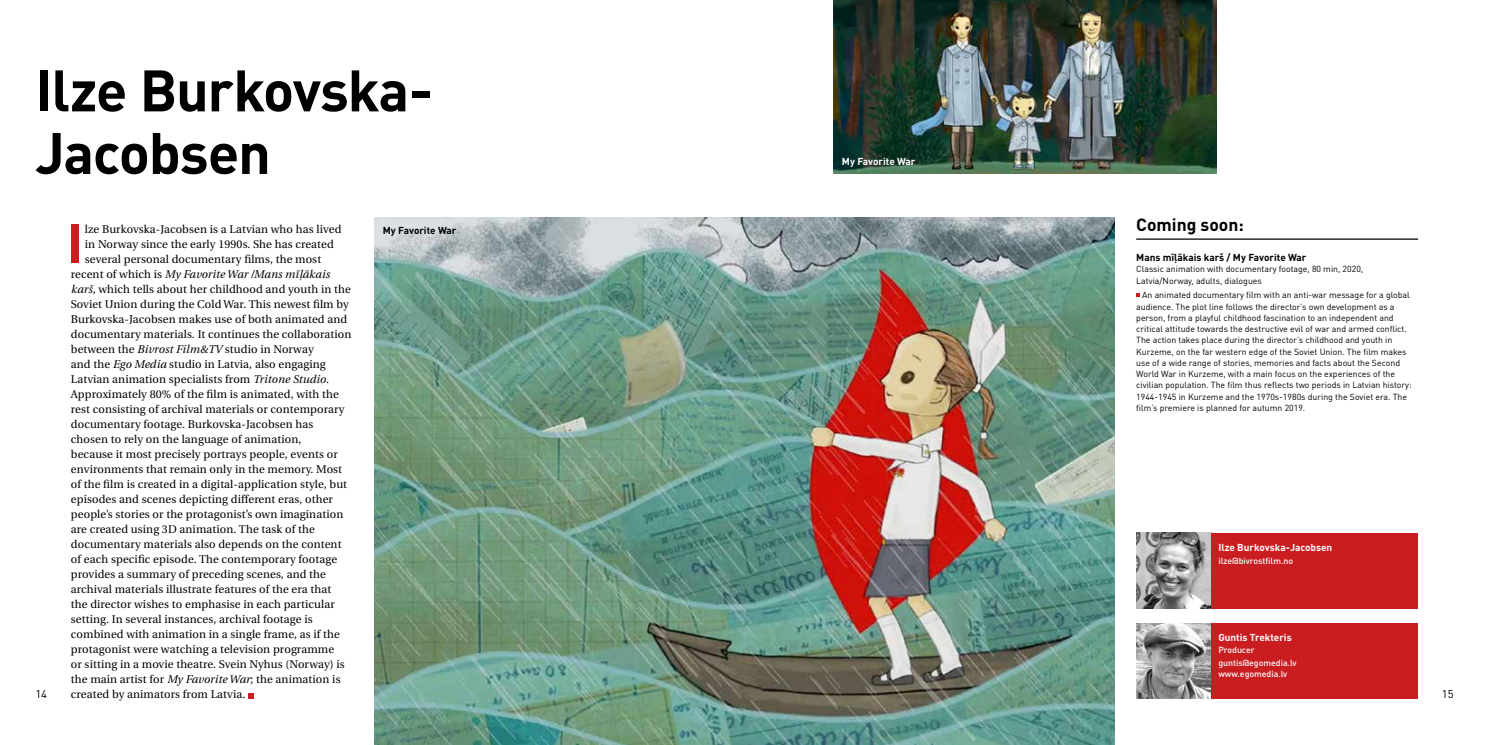
<style>
.page{position:relative;width:1489px;height:745px;background:#fff}
.page>*{position:absolute;margin:0;border:0;box-sizing:border-box;transform-origin:0 0}
.t1{font:700 57.5px/62.5px "DIN Pro";letter-spacing:-.025em;color:#000}
.t2{font:700 53.38px "DIN Pro";color:#ca1d20}
.t3{font:700 17.5px "DIN Pro";color:#000}
.t4{font:11.25px "Utopia CE";letter-spacing:.01em;color:#000}
.t5{font:italic 11.25px "Utopia CE";letter-spacing:.01em;color:#000}
.t6{font:11.25px "DIN Pro";color:#000}
.t7{font:700 10px "DIN Pro";color:#fff}
.t8{font:700 10px "DIN Pro";color:#000}
.t9{font:8.75px/11.2px "DIN Pro";color:#000}
.t10{font:500 8.75px/13px "DIN Pro";color:#fff}
.s1{font-style:normal}
.s2{font-style:italic}
</style>
<div class="page">
<svg style="left:248px;top:693px;width:5px;height:4px"></svg>
<hr style="left:1136px;top:238px;width:281px;height:1px;background:#000">
<svg style="left:1136px;top:293px;width:3px;height:4px"></svg>
<img style="left:1136px;top:623px;width:75px;height:74px">
<img style="left:1136px;top:532px;width:75px;height:75px">
<div style="left:1211px;top:622px;width:206px;height:75px;background:#ca1d20"></div>
<div style="left:1211px;top:532px;width:206px;height:75px;background:#ca1d20"></div>
<img style="left:374px;top:217px;width:740px;height:527px">
<img style="left:833px;top:0;width:382px;height:174px">
<h1 class="t1" style="left:35px;top:57px;width:399px">Ilze Burkovska-<br>Jacobsen</h1>
<p class="t7" style="left:842px;top:154px;width:75px">My Favorite War</p>
<h3 class="t3" style="left:1136px;top:212px;width:109px">Coming soon:</h3>
<p class="t8" style="left:1136px;top:250px;width:172px">Mans mīļākais karš / My Favorite War</p>
<p class="t9" style="left:1136px;top:263px;width:228px">Classic animation with documentary footage, 80 min, 2020,<br>Latvia/Norway, adults, dialogues</p>
<p class="t9" style="left:1136px;top:289px;width:277px;text-indent:6px">An animated documentary film with an anti-war message for a global audience. The plot line follows the director’s own development as a person, from a playful childhood fascination to an independent and critical attitude towards the destructive evil of war and armed conflict.<br>The action takes place during the director’s childhood and youth in Kurzeme, on the far western edge of the Soviet Union. The film makes use of a wide range of stories, memories and facts about the Second World War in Kurzeme, with a main focus on the experiences of the civilian population. The film thus reflects two periods in Latvian history:<br>1944-1945 in Kurzeme and the 1970s-1980s during the Soviet era. The film’s premiere is planned for autumn 2019.</p>
<h2 class="t2" style="left:66px;top:207px;width:18px">I</h2>
<p class="t4" style="left:85px;top:222px;width:258px">lze Burkovska-Jacobsen is a Latvian who has lived</p>
<p class="t8" style="left:383px;top:223px;width:75px">My Favorite War</p>
<p class="t4" style="left:85px;top:237px;width:250px">in Norway since the early 1990s. She has created</p>
<p class="t4" style="left:85px;top:252px;width:238px">several personal documentary films, the most</p>
<p class="t5" style="left:71px;top:267px;width:260px"><span class="s1">recent of which is</span> My Favorite War /Mans mīļākais</p>
<p class="t4" style="left:71px;top:282px;width:281px"><span class="s2">karš</span>, which tells about her childhood and youth in the</p>
<p class="t4" style="left:71px;top:297px;width:279px">Soviet Union during the Cold War. This newest film by</p>
<p class="t4" style="left:71px;top:312px;width:278px">Burkovska-Jacobsen makes use of both animated and</p>
<p class="t4" style="left:71px;top:327px;width:282px">documentary materials. It continues the collaboration</p>
<p class="t4" style="left:71px;top:342px;width:244px">between the <span class="s2">Bivrost Film&amp;TV</span> studio in Norway</p>
<p class="t4" style="left:71px;top:357px;width:256px">and the <span class="s2">Ego Media</span> studio in Latvia, also engaging</p>
<p class="t4" style="left:71px;top:372px;width:259px">Latvian animation specialists from <span class="s2">Tritone Studio</span>.</p>
<p class="t4" style="left:71px;top:387px;width:269px">Approximately 80% of the film is animated, with the</p>
<p class="t4" style="left:71px;top:402px;width:275px">rest consisting of archival materials or contemporary</p>
<p class="t4" style="left:71px;top:417px;width:244px">documentary footage. Burkovska-Jacobsen has</p>
<p class="t4" style="left:71px;top:432px;width:232px">chosen to rely on the language of animation,</p>
<p class="t4" style="left:71px;top:447px;width:268px">because it most precisely portrays people, events or</p>
<p class="t4" style="left:71px;top:462px;width:273px">environments that remain only in the memory. Most</p>
<p class="t4" style="left:71px;top:477px;width:278px">of the film is created in a digital-application style, but</p>
<p class="t4" style="left:71px;top:492px;width:263px">episodes and scenes depicting different eras, other</p>
<p class="t4" style="left:71px;top:507px;width:274px">people’s stories or the protagonist’s own imagination</p>
<p class="t4" style="left:71px;top:522px;width:245px">are created using 3D animation. The task of the</p>
<p class="t4" style="left:71px;top:537px;width:272px">documentary materials also depends on the content</p>
<p class="t4" style="left:71px;top:552px;width:268px">of each specific episode. The contemporary footage</p>
<p class="t4" style="left:71px;top:567px;width:256px">provides a summary of preceding scenes, and the</p>
<p class="t4" style="left:71px;top:582px;width:262px">archival materials illustrate features of the era that</p>
<p class="t4" style="left:71px;top:597px;width:265px">the director wishes to emphasise in each particular</p>
<p class="t4" style="left:71px;top:612px;width:243px">setting. In several instances, archival footage is</p>
<p class="t4" style="left:71px;top:627px;width:270px">combined with animation in a single frame, as if the</p>
<p class="t4" style="left:71px;top:642px;width:265px">protagonist were watching a television programme</p>
<p class="t4" style="left:71px;top:657px;width:275px">or sitting in a movie theatre. Svein Nyhus (Norway) is</p>
<p class="t4" style="left:71px;top:672px;width:271px">the main artist for <span class="s2">My Favorite War</span>; the animation is</p>
<p class="t4" style="left:71px;top:687px;width:176px">created by animators from Latvia.</p>
<p class="t7" style="left:1218px;top:540px;width:115px">Ilze Burkovska-Jacobsen</p>
<p class="t10" style="left:1218px;top:554px;width:76px">ilze@bivrostfilm.no</p>
<p class="t7" style="left:1218px;top:630px;width:75px">Guntis Trekteris</p>
<p class="t10" style="left:1218px;top:642px;width:80px">Producer guntis@egomedia.lv</p>
<p class="t10" style="left:1218px;top:666px;width:70px">www.egomedia.lv</p>
<p class="t6" style="left:35px;top:686px;width:13px">14</p>
<p class="t6" style="left:1441px;top:686px;width:13px">15</p>
</div>
